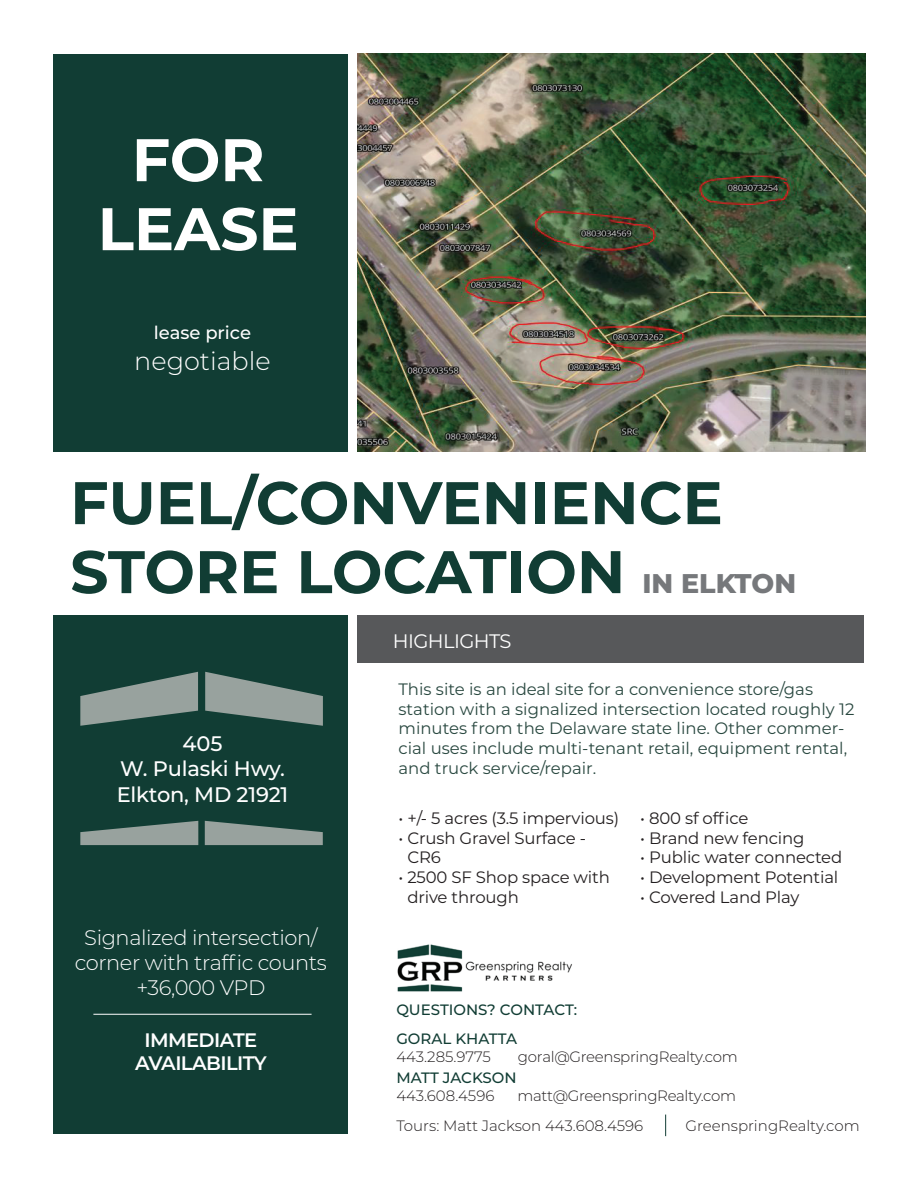
<style>
.page{position:relative;width:918px;height:1188px;background:#fff}
.page>*{position:absolute;margin:0;border:0;box-sizing:border-box;transform-origin:0 0}
.t1{font:700 60px/69px "Montserrat";color:#113d34}
.t2{font:700 60px/69px "Montserrat";color:#fff;text-align:center}
.t3{font:800 27px "Montserrat";color:#76787b}
.t4{font:300 25.5px "Montserrat";color:#fff}
.t5{font:300 21px/25.2px "Montserrat";letter-spacing:-.02em;color:#fff;text-align:center}
.t6{font:500 21px/25.2px "Montserrat";letter-spacing:-.01em;color:#fff;text-align:center}
.t7{font:600 19.5px/23.4px "Montserrat";letter-spacing:-.03em;color:#fff;text-align:center}
.t8{font:19.5px "Montserrat";letter-spacing:-.03em;color:#fff}
.t9{font:500 18px "Montserrat";color:#fff}
.t10{font:16.5px/19.8px "Montserrat";color:#294840}
.t11{font:16.5px/19.8px "Montserrat";letter-spacing:-.01em;color:#231f20}
.t12{font:300 15px/30px "Montserrat";letter-spacing:-.015em;color:#231f20}
.t13{font:500 15px/28.5px "Montserrat";color:#113d34}
</style>
<div class="page">
<div style="left:53px;top:616px;width:295px;height:518px;background:#113d34"></div>
<div style="left:53px;top:54px;width:295px;height:397px;background:#113d34"></div>
<img style="left:397px;top:944px;width:175px;height:48px">
<svg style="left:80px;top:672px;width:118px;height:54px"></svg>
<svg style="left:205px;top:672px;width:118px;height:54px"></svg>
<svg style="left:80px;top:821px;width:118px;height:24px"></svg>
<svg style="left:205px;top:821px;width:118px;height:24px"></svg>
<svg style="left:665px;top:1115px;width:1px;height:21px"></svg>
<div style="left:357px;top:616px;width:507px;height:47px;background:#57585a"></div>
<hr style="left:93px;top:1014px;width:219px;height:1px;background:#fff">
<img style="left:357px;top:54px;width:508px;height:397px">
<h1 class="t2" style="left:98px;top:122px;width:202px">FOR<br>LEASE</h1>
<p class="t9" style="left:154px;top:320px;width:99px">lease price</p>
<h3 class="t4" style="left:134px;top:343px;width:138px">negotiable</h3>
<h1 class="t1" style="left:70px;top:465px;width:654px">FUEL/CONVENIENCE<br>STORE LOCATION</h1>
<h2 class="t3" style="left:642px;top:564px;width:155px">IN ELKTON</h2>
<p class="t6" style="left:117px;top:730px;width:173px">405<br>W. Pulaski Hwy.<br>Elkton, MD 21921</p>
<p class="t5" style="left:75px;top:924px;width:254px">Signalized intersection/ corner with traffic counts +36,000 VPD</p>
<p class="t7" style="left:135px;top:1028px;width:133px">IMMEDIATE<br>AVAILABILITY</p>
<p class="t8" style="left:393px;top:627px;width:120px">HIGHLIGHTS</p>
<p class="t10" style="left:399px;top:679px;width:457px">This site is an ideal site for a convenience store/gas station with a signalized intersection located roughly 12 minutes from the Delaware state line. Other commer&shy;cial uses include multi-tenant retail, equipment rental, and truck service/repair.</p>
<p class="t11" style="left:399px;top:807px;width:222px">• +/- 5 acres (3.5 impervious)</p>
<p class="t11" style="left:408px;top:827px;width:180px;text-indent:-9px">• Crush Gravel Surface -<br>CR6</p>
<p class="t11" style="left:408px;top:867px;width:204px;text-indent:-9px">• 2500 SF Shop space with drive through</p>
<p class="t11" style="left:640px;top:807px;width:110px">• 800 sf office</p>
<p class="t11" style="left:640px;top:827px;width:166px">• Brand new fencing</p>
<p class="t11" style="left:640px;top:847px;width:204px">• Public water connected</p>
<p class="t11" style="left:640px;top:867px;width:200px">• Development Potential</p>
<p class="t11" style="left:640px;top:887px;width:161px">• Covered Land Play</p>
<p class="t13" style="left:396px;top:995px;width:182px">QUESTIONS? CONTACT:<br>GORAL KHATTA</p>
<p class="t12" style="left:396px;top:1041px;width:96px">443.285.9775</p>
<p class="t12" style="left:518px;top:1041px;width:221px">goral@GreenspringRealty.com</p>
<p class="t13" style="left:396px;top:1063px;width:122px">MATT JACKSON</p>
<p class="t12" style="left:396px;top:1080px;width:100px">443.608.4596</p>
<p class="t12" style="left:396px;top:1080px;width:341px;text-indent:121px">matt@GreenspringRealty.com<br>Tours: Matt Jackson 443.608.4596</p>
<p class="t12" style="left:686px;top:1110px;width:176px">GreenspringRealty.com</p>
</div>
